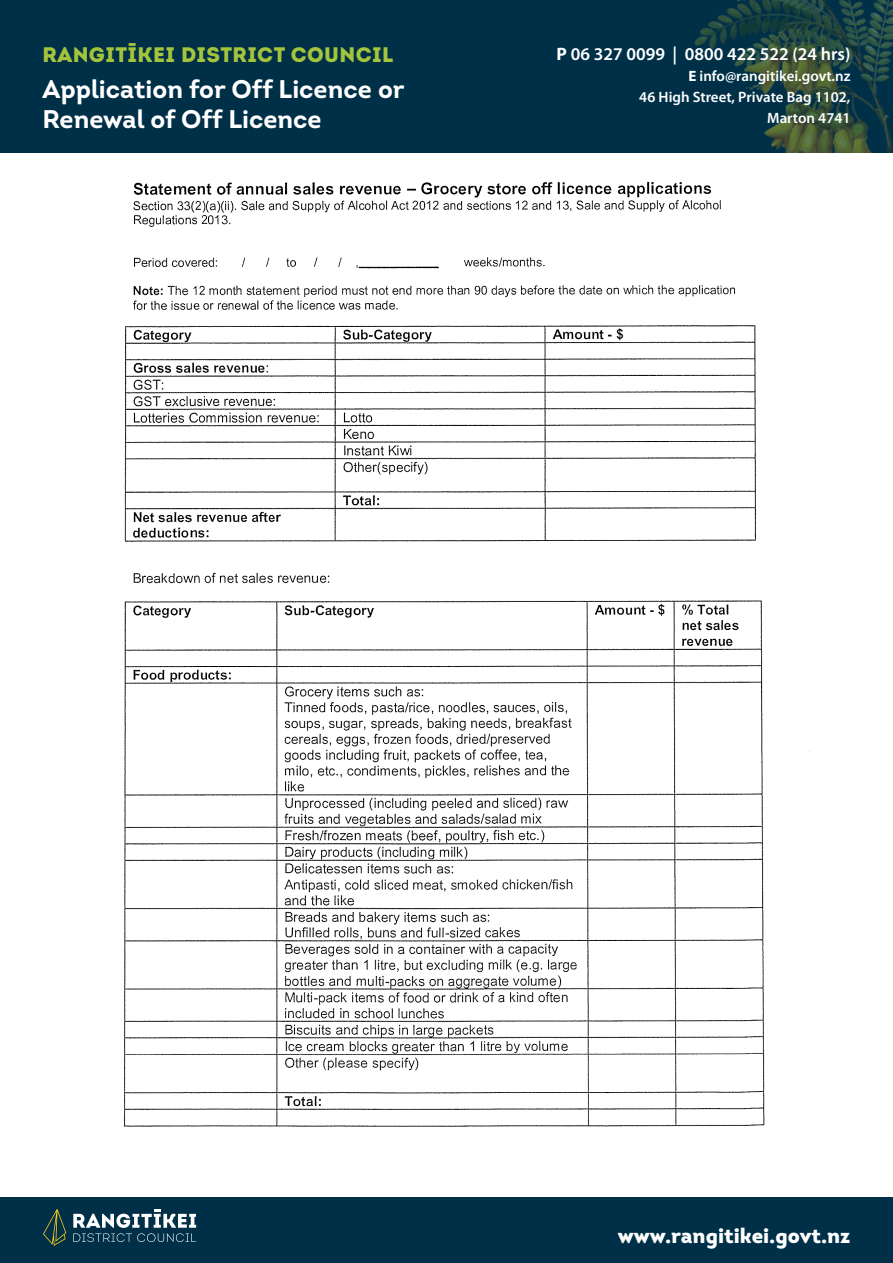
<style>
.page{position:relative;width:893px;height:1263px;background:#fff}
.page>*{position:absolute;margin:0;border:0;box-sizing:border-box;transform-origin:0 0}
.t1{font:700 25.5px/30.6px "Intro";color:#fff}
.t2{font:21px "Intro Black Caps";letter-spacing:.02em;color:#a4c43c}
.t3{font:900 21px "Intro";color:#fff}
.t4{font:600 18px "Myriad Pro";color:#fff}
.t5{font:600 15px/21px "Myriad Pro";color:#fff;text-align:right}
.s1{font-weight:700}
</style>
<div class="page">
<div style="left:0;top:1197px;width:893px;height:66px;background:#003047"></div>
<svg style="left:43px;top:1209px;width:23px;height:37px"></svg>
<svg style="left:73px;top:1209px;width:123px;height:33px"></svg>
<div style="left:0;top:0;width:893px;height:152px;background:#003047"></div>
<img style="left:694px;top:0;width:199px;height:152px">
<img style="left:123px;top:181px;width:687px;height:946px">
<h2 class="t2" style="left:43px;top:41px;width:352px">RANGITĪKEI DISTRICT COUNCIL</h2>
<h1 class="t1" style="left:43px;top:73px;width:364px">Application for Off Licence or<br>Renewal of Off Licence</h1>
<p class="t4" style="left:557px;top:42px;width:295px"><span class="s1">P</span> 06 327 0099 | 0800 422 522 (24 hrs)</p>
<p class="t5" style="left:639px;top:65px;width:213px"><span class="s1">E</span> info@rangitikei.govt.nz<br>46 High Street, Private Bag 1102,<br>Marton 4741</p>
<h2 class="t3" style="left:618px;top:1221px;width:234px">www.rangitikei.govt.nz</h2>
</div>
